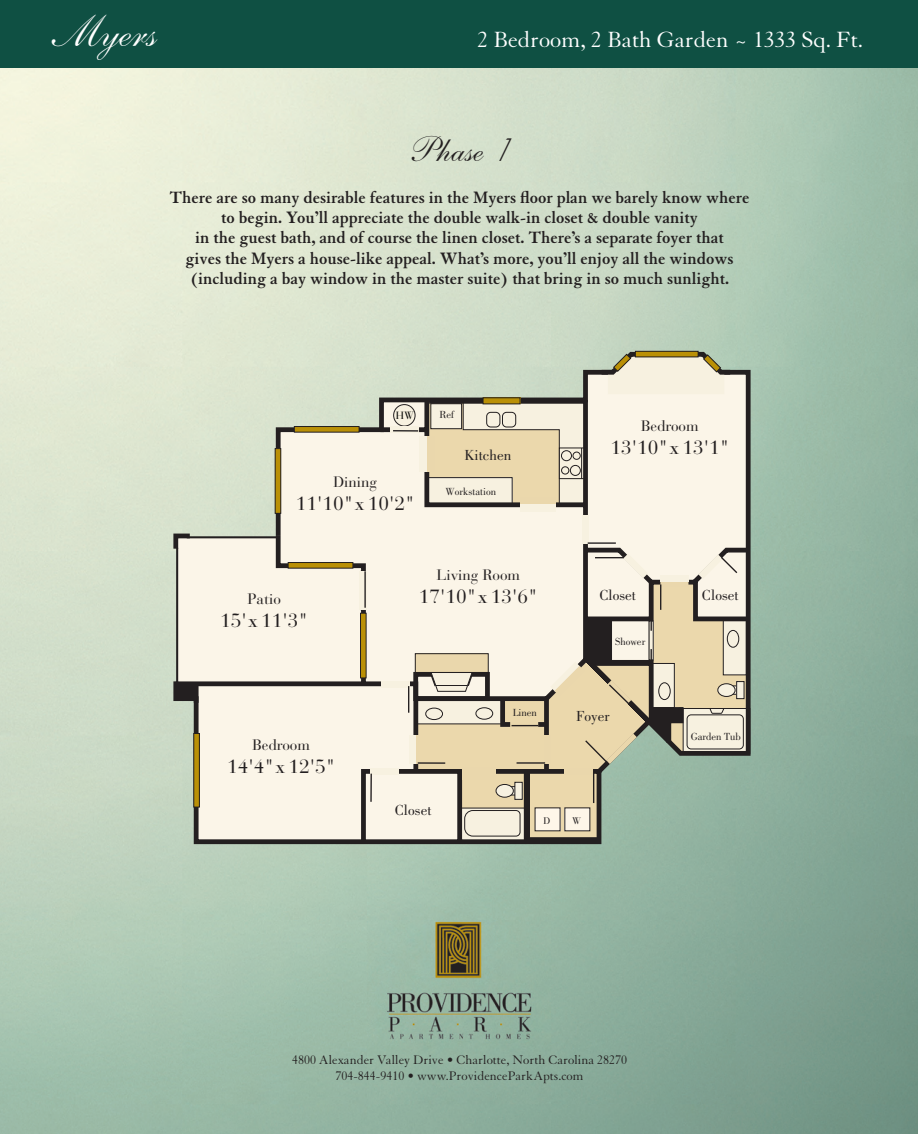
<style>
.page{position:relative;width:918px;height:1134px;background:#fff}
.page>*{position:absolute;margin:0;border:0;box-sizing:border-box;transform-origin:0 0}
.t1{font:45px "Shelley Andante Script";color:#fff}
.t2{font:36px "Shelley Andante Script";color:#231f20}
.t3{font:24px "Granjon";color:#fff}
.t4{font:19.2px "Bauer Bodoni";color:#231f20}
.t5{font:700 18px/20.2px "Granjon";color:#231f20;text-align:center}
.t6{font:15px "Bauer Bodoni";color:#231f20}
.t7{font:15px "Bodoni";color:#231f20}
.t8{font:13.5px "Granjon";color:#231f20}
.t9{font:10.65px "Bodoni";color:#231f20}
.t10{font:10.5px "Bauer Bodoni";color:#040503}
.t11{font:9.6px "Bauer Bodoni";color:#231f20}
.s1{font-family:"Futura CE";font-weight:300;font-style:italic;font-size:30px}
</style>
<div class="page">
<img style="left:0;top:68px;width:918px;height:1066px">
<div style="left:0;top:0;width:918px;height:68px;background:#0f5043"></div>
<svg style="left:171px;top:367px;width:582px;height:480px;background:#ccd8c4"></svg>
<svg style="left:171px;top:395px;width:582px;height:449px;background:#e1ddcc"></svg>
<div style="left:487px;top:412px;width:13px;height:15px;background:#f7f1e0;border-radius:4px"></div>
<div style="left:486px;top:412px;width:14px;height:15px;border:1px solid #231f20;border-radius:4px"></div>
<div style="left:502px;top:412px;width:14px;height:15px;background:#f7f1e0;border-radius:4px"></div>
<div style="left:502px;top:412px;width:14px;height:15px;border:1px solid #231f20;border-radius:4px"></div>
<div style="left:431px;top:404px;width:31px;height:25px;background:#f7f1e0"></div>
<div style="left:430px;top:403px;width:32px;height:26px;border:1px solid #231f20"></div>
<div style="left:394px;top:405px;width:21px;height:21px;background:#f7f1e0;border-radius:50%"></div>
<div style="left:393px;top:404px;width:22px;height:22px;border:1px solid #231f20;border-radius:50%"></div>
<div style="left:415px;top:654px;width:73px;height:19px;background:#ead7ac"></div>
<div style="left:415px;top:653px;width:74px;height:20px;border:1px solid #231f20"></div>
<div style="left:413px;top:672px;width:77px;height:29px;border:5px solid #231f20"></div>
<svg style="left:427px;top:671px;width:49px;height:21px"></svg>
<hr style="left:436px;top:685px;width:31px;height:1px;background:#231f20">
<div style="left:508px;top:786px;width:11px;height:9px;border:1px solid #231f20"></div>
<div style="left:515px;top:782px;width:7px;height:17px;background:#f7f1e0"></div>
<div style="left:515px;top:782px;width:8px;height:18px;border:1px solid #231f20"></div>
<div style="left:496px;top:784px;width:17px;height:13px;background:#f7f1e0;border-radius:50%"></div>
<div style="left:496px;top:784px;width:18px;height:14px;border:1px solid #231f20;border-radius:50%"></div>
<div style="left:729px;top:686px;width:11px;height:9px;border:1px solid #231f20"></div>
<div style="left:737px;top:682px;width:7px;height:17px;background:#f7f1e0"></div>
<div style="left:736px;top:681px;width:8px;height:18px;border:1px solid #231f20"></div>
<div style="left:718px;top:684px;width:17px;height:12px;background:#f7f1e0;border-radius:50%"></div>
<div style="left:717px;top:683px;width:18px;height:14px;border:1px solid #231f20;border-radius:50%"></div>
<div style="left:427px;top:437px;width:7px;height:35px;background:#ead7ac"></div>
<div style="left:419px;top:437px;width:8px;height:35px;background:#f7f1e0"></div>
<div style="left:520px;top:497px;width:35px;height:8px;background:#ead7ac"></div>
<div style="left:520px;top:505px;width:35px;height:7px;background:#f7f1e0"></div>
<hr style="left:651px;top:707px;width:32px;height:1px;background:#231f20">
<svg style="left:649px;top:621px;width:4px;height:39px"></svg>
<div style="left:649px;top:621px;width:5px;height:39px;border:1px solid #231f20"></div>
<div style="left:390px;top:426px;width:28px;height:7px;background:#f7f1e0"></div>
<hr style="left:393px;top:430px;width:25px;height:2px;background:#231f20">
<div style="left:582px;top:516px;width:7px;height:28px;background:#f7f1e0"></div>
<svg style="left:698px;top:554px;width:41px;height:25px"></svg>
<svg style="left:595px;top:554px;width:53px;height:24px"></svg>
<div style="left:660px;top:579px;width:28px;height:7px;background:#ead7ac"></div>
<svg style="left:660px;top:584px;width:1px;height:26px"></svg>
<div style="left:370px;top:768px;width:28px;height:7px;background:#f7f1e0"></div>
<hr style="left:370px;top:774px;width:2px;height:28px;background:#231f20">
<div style="left:544px;top:735px;width:7px;height:28px;background:#ead7ac"></div>
<hr style="left:517px;top:762px;width:28px;height:2px;background:#231f20">
<div style="left:413px;top:735px;width:7px;height:28px;background:#ead7ac"></div>
<hr style="left:418px;top:762px;width:27px;height:2px;background:#231f20">
<svg style="left:510px;top:721px;width:28px;height:6px"></svg>
<svg style="left:512px;top:725px;width:26px;height:1px"></svg>
<div style="left:382px;top:681px;width:28px;height:6px;background:#f7f1e0"></div>
<div style="left:565px;top:768px;width:28px;height:7px;background:#ead7ac"></div>
<hr style="left:593px;top:772px;width:1px;height:31px;background:#231f20">
<svg style="left:584px;top:733px;width:53px;height:31px;background:#d1caa5"></svg>
<div style="left:409px;top:735px;width:7px;height:28px;background:#f7f1e0"></div>
<div style="left:660px;top:575px;width:28px;height:7px;background:#f7f1e0"></div>
<div style="left:462px;top:767px;width:33px;height:12px;background:#ead7ac"></div>
<div style="left:275px;top:449px;width:6px;height:64px;background:#ba9006"></div>
<div style="left:275px;top:448px;width:6px;height:66px;border:1px solid #231f20"></div>
<div style="left:288px;top:563px;width:65px;height:5px;background:#ba9006"></div>
<div style="left:288px;top:562px;width:65px;height:6px;border:1px solid #231f20"></div>
<div style="left:361px;top:613px;width:5px;height:65px;background:#ba9006"></div>
<div style="left:360px;top:613px;width:6px;height:65px;border:1px solid #231f20"></div>
<div style="left:294px;top:427px;width:65px;height:5px;background:#ba9006"></div>
<div style="left:294px;top:426px;width:65px;height:6px;border:1px solid #231f20"></div>
<div style="left:194px;top:733px;width:5px;height:74px;background:#ba9006"></div>
<div style="left:193px;top:733px;width:7px;height:74px;border:1px solid #231f20"></div>
<div style="left:483px;top:398px;width:37px;height:6px;background:#ba9006"></div>
<div style="left:483px;top:397px;width:37px;height:7px;border:1px solid #231f20"></div>
<div style="left:194px;top:684px;width:5px;height:19px;background:#231f20"></div>
<svg style="left:550px;top:620px;width:81px;height:86px;background:#c0b6a0"></svg>
<hr style="left:361px;top:570px;width:1px;height:41px;background:#231f20">
<svg style="left:597px;top:350px;width:138px;height:44px;background:#d8d4bb"></svg>
<div style="left:652px;top:708px;width:27px;height:12px;background:#231f20"></div>
<svg style="left:648px;top:718px;width:23px;height:27px"></svg>
<div style="left:177px;top:685px;width:19px;height:12px;background:#231f20"></div>
<div style="left:176px;top:684px;width:21px;height:14px;border:2px solid #231f20"></div>
<hr style="left:187px;top:536px;width:92px;height:2px;background:#231f20">
<hr style="left:176px;top:548px;width:2px;height:136px;background:#231f20">
<div style="left:360px;top:571px;width:7px;height:39px;background:#f7f1e0"></div>
<hr style="left:364px;top:571px;width:2px;height:37px;background:#231f20">
<div style="left:565px;top:808px;width:25px;height:23px;background:#fef6e9"></div>
<div style="left:535px;top:808px;width:25px;height:23px;background:#fef6e9"></div>
<svg style="left:408px;top:686px;width:1px;height:27px"></svg>
<hr style="left:588px;top:542px;width:28px;height:2px;background:#231f20">
<p class="t1" style="left:54px;top:6px;width:104px">Myers</p>
<p class="t3" style="left:477px;top:27px;width:387px">2 Bedroom, 2 Bath Garden ~ 1333 Sq. Ft.</p>
<p class="t2" style="left:411px;top:129px;width:112px">Phase <span class="s1">1</span></p>
<p class="t5" style="left:169px;top:187px;width:582px">There are so many desirable features in the Myers floor plan we barely know where to begin. You’ll appreciate the double walk-in closet &amp; double vanity<br>in the guest bath, and of course the linen closet. There’s a separate foyer that<br>gives the Myers a house-like appeal. What’s more, you’ll enjoy all the windows (including a bay window in the master suite) that bring in so much sunlight.</p>
<p class="t10" style="left:396px;top:409px;width:20px">HW</p>
<p class="t6" style="left:333px;top:473px;width:45px">Dining</p>
<p class="t4" style="left:296px;top:492px;width:120px">11'10" x 10'2"</p>
<p class="t9" style="left:439px;top:409px;width:16px">Ref</p>
<p class="t7" style="left:465px;top:447px;width:48px">Kitchen</p>
<p class="t9" style="left:445px;top:485px;width:52px">Workstation</p>
<p class="t6" style="left:247px;top:590px;width:35px">Patio</p>
<p class="t4" style="left:220px;top:609px;width:89px">15' x 11'3"</p>
<p class="t6" style="left:437px;top:565px;width:85px">Living Room</p>
<p class="t4" style="left:419px;top:585px;width:120px">17'10" x 13'6"</p>
<p class="t6" style="left:641px;top:417px;width:59px">Bedroom</p>
<p class="t4" style="left:611px;top:436px;width:120px">13'10" x 13'1"</p>
<p class="t7" style="left:599px;top:586px;width:38px">Closet</p>
<p class="t7" style="left:702px;top:586px;width:38px">Closet</p>
<p class="t9" style="left:615px;top:636px;width:32px">Shower</p>
<p class="t6" style="left:253px;top:736px;width:59px">Bedroom</p>
<p class="t4" style="left:227px;top:755px;width:110px">14'4" x 12'5"</p>
<p class="t7" style="left:395px;top:802px;width:38px">Closet</p>
<p class="t9" style="left:513px;top:706px;width:26px">Linen</p>
<p class="t7" style="left:576px;top:708px;width:35px">Foyer</p>
<p class="t11" style="left:544px;top:815px;width:8px">D</p>
<p class="t11" style="left:572px;top:815px;width:11px">W</p>
<p class="t9" style="left:691px;top:730px;width:51px">Garden Tub</p>
<p class="t8" style="left:292px;top:1052px;width:337px">4800 Alexander Valley Drive • Charlotte, North Carolina 28270</p>
<p class="t8" style="left:336px;top:1068px;width:250px">704-844-9410 • www.ProvidenceParkApts.com</p>
</div>
